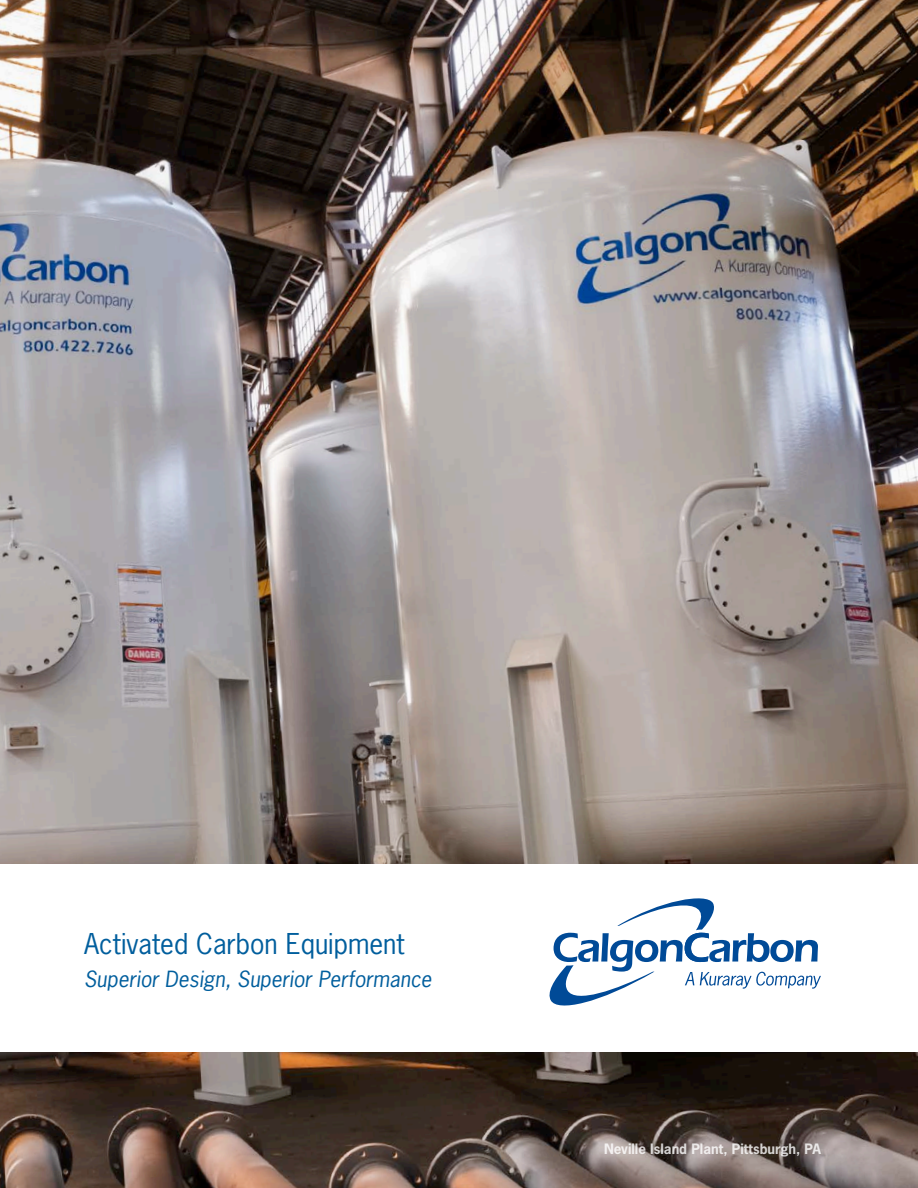
<style>
.page{position:relative;width:918px;height:1188px;background:#fff}
.page>*{position:absolute;margin:0;border:0;box-sizing:border-box;transform-origin:0 0}
.t1{font:27px "News Gothic Std";color:#005e9d}
.t2{font:italic 21px "News Gothic Std";color:#005e9d}
.t3{font:700 13.5px "News Gothic Std";color:#fff}
</style>
<div class="page">
<img style="left:0;top:0;width:918px;height:1188px">
<div style="left:0;top:864px;width:918px;height:188px;background:#fff"></div>
<svg style="left:550px;top:898px;width:271px;height:108px"></svg>
<p class="t1" style="left:84px;top:926px;width:322px">Activated Carbon Equipment</p>
<p class="t2" style="left:84px;top:965px;width:349px">Superior Design, Superior Performance</p>
<p class="t3" style="left:604px;top:1140px;width:218px">Neville Island Plant, Pittsburgh, PA</p>
</div>
